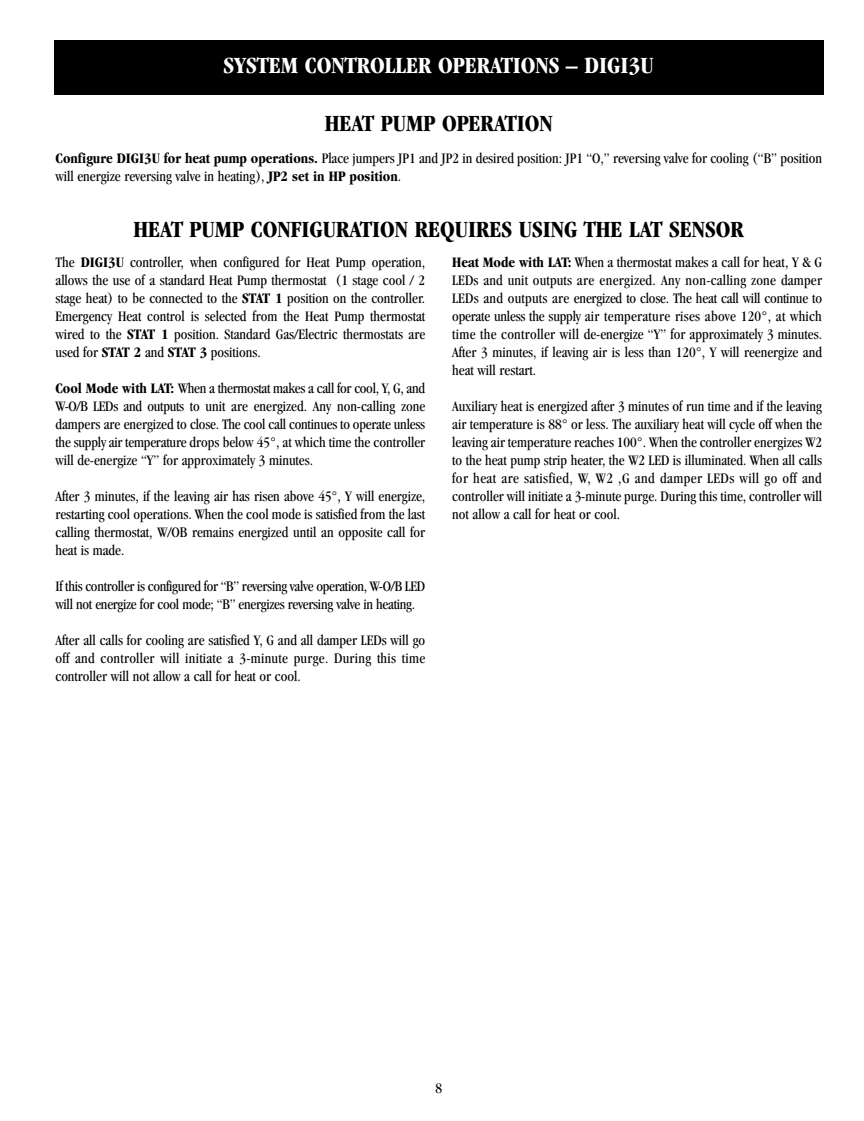
<style>
.page{position:relative;width:864px;height:1121px;background:#fff}
.page>*{position:absolute;margin:0;border:0;box-sizing:border-box;transform-origin:0 0}
.t1{font:700 condensed 24px "Garamond";color:#000}
.t2{font:700 condensed 24px "Garamond";color:#fff}
.t3{font:condensed 15px/18px "Garamond";color:#000;text-align:justify}
.t4{font:condensed 15px/18px "Garamond";letter-spacing:-.02em;color:#000}
.s1{font-weight:700}
</style>
<div class="page">
<div style="left:54px;top:40px;width:770px;height:54px;background:#000"></div>
<h1 class="t2" style="left:224px;top:56px;width:432px">SYSTEM CONTROLLER OPERATIONS – DIGI3U</h1>
<h1 class="t1" style="left:325px;top:114px;width:229px">HEAT PUMP OPERATION</h1>
<p class="t3" style="left:56px;top:150px;width:768px"><span class="s1">Configure DIGI3U for heat pump operations.</span> Place jumpers JP1 and JP2 in desired position: JP1 “O,” reversing valve for cooling (“B” position will energize reversing valve in heating), <span class="s1">JP2 set in HP position</span>.</p>
<h1 class="t1" style="left:134px;top:220px;width:612px">HEAT PUMP CONFIGURATION REQUIRES USING THE LAT SENSOR</h1>
<p class="t3" style="left:55px;top:254px;width:371px">The <span class="s1">DIGI3U</span> controller, when configured for Heat Pump operation, allows the use of a standard Heat Pump thermostat (1 stage cool / 2 stage heat) to be connected to the <span class="s1">STAT 1</span> position on the controller.<br>Emergency Heat control is selected from the Heat Pump thermostat wired to the <span class="s1">STAT 1</span> position. Standard Gas/Electric thermostats are used for <span class="s1">STAT 2</span> and <span class="s1">STAT 3</span> positions.</p>
<p class="t3" style="left:56px;top:380px;width:371px"><span class="s1">Cool Mode with LAT:</span> When a thermostat makes a call for cool, Y, G, and W-O/B LEDs and outputs to unit are energized. Any non-calling zone dampers are energized to close. The cool call continues to operate unless the supply air temperature drops below 45°, at which time the controller will de-energize “Y” for approximately 3 minutes.</p>
<p class="t3" style="left:56px;top:488px;width:371px">After 3 minutes, if the leaving air has risen above 45°, Y will energize, restarting cool operations. When the cool mode is satisfied from the last calling thermostat, W/OB remains energized until an opposite call for heat is made.</p>
<p class="t4" style="left:56px;top:578px;width:371px">If this controller is configured for “B” reversing valve operation, W-O/B LED will not energize for cool mode; “B” energizes reversing valve in heating.</p>
<p class="t3" style="left:56px;top:632px;width:371px">After all calls for cooling are satisfied Y, G and all damper LEDs will go off and controller will initiate a 3-minute purge. During this time controller will not allow a call for heat or cool.</p>
<p class="t3" style="left:452px;top:254px;width:371px"><span class="s1">Heat Mode with LAT:</span> When a thermostat makes a call for heat, Y &amp; G LEDs and unit outputs are energized. Any non-calling zone damper LEDs and outputs are energized to close. The heat call will continue to operate unless the supply air temperature rises above 120°, at which time the controller will de-energize “Y” for approximately 3 minutes.<br>After 3 minutes, if leaving air is less than 120°, Y will reenergize and heat will restart.</p>
<p class="t3" style="left:452px;top:398px;width:371px">Auxiliary heat is energized after 3 minutes of run time and if the leaving air temperature is 88° or less. The auxiliary heat will cycle off when the leaving air temperature reaches 100°. When the controller energizes W2 to the heat pump strip heater, the W2 LED is illuminated. When all calls for heat are satisfied, W, W2 ,G and damper LEDs will go off and controller will initiate a 3-minute purge. During this time, controller will not allow a call for heat or cool.</p>
<p class="t3" style="left:435px;top:1080px;width:8px">8</p>
</div>
